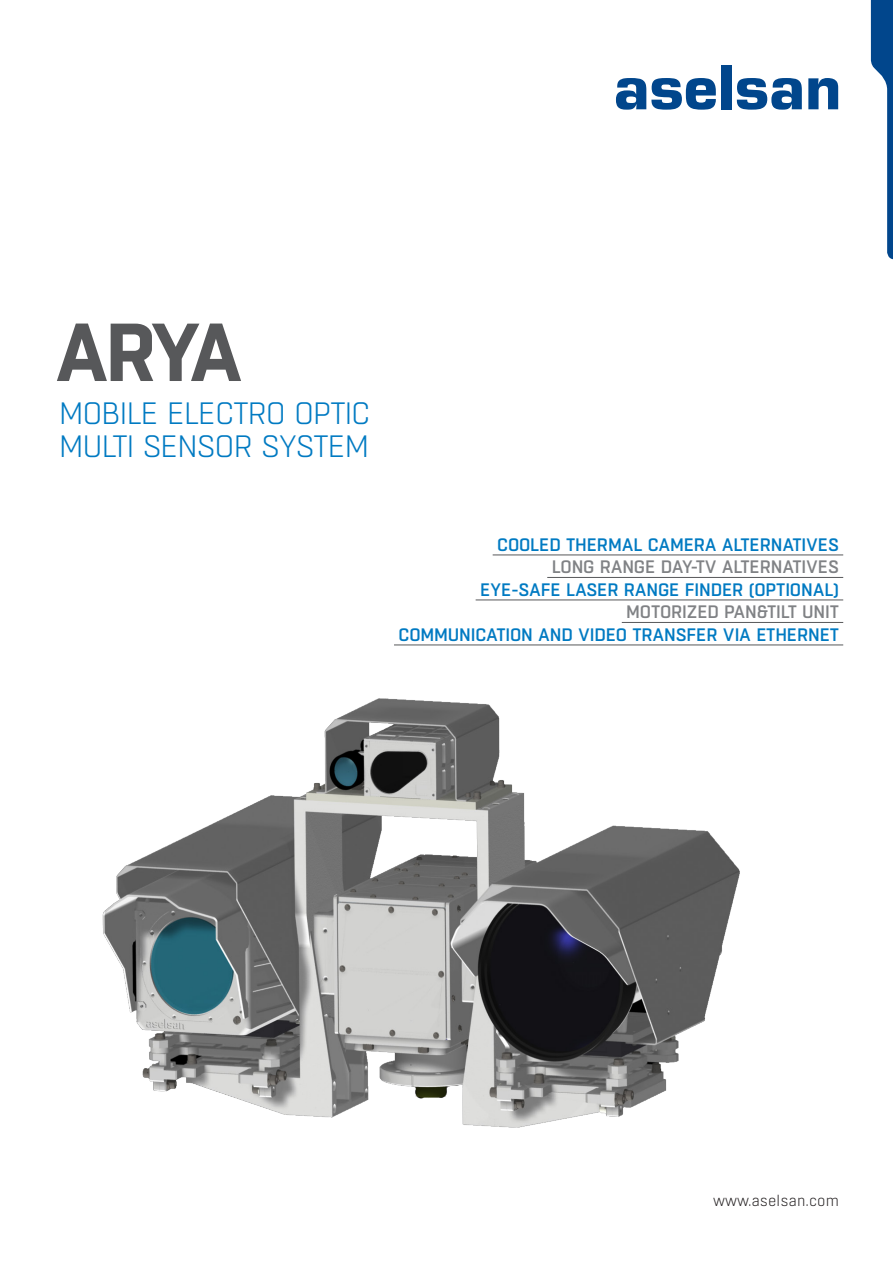
<style>
.page{position:relative;width:893px;height:1263px;background:#fff}
.page>*{position:absolute;margin:0;border:0;box-sizing:border-box;transform-origin:0 0}
.t1{font:700 81.9px "Boxed";color:#57585a}
.t2{font:300 30.9px "Boxed";letter-spacing:-.04em;color:#007ac2}
.t3{font:500 18px "Boxed";letter-spacing:-.01em;color:#007ac2}
.t4{font:500 18px "Boxed";letter-spacing:-.01em;color:#808285}
.t5{font:300 15px "Boxed";color:#231f20}
</style>
<div class="page">
<svg style="left:616px;top:78px;width:100px;height:32px"></svg>
<div style="left:721px;top:65px;width:10px;height:44px;background:#01468c"></div>
<svg style="left:737px;top:78px;width:65px;height:32px"></svg>
<svg style="left:808px;top:78px;width:30px;height:31px"></svg>
<svg style="left:871px;top:0;width:22px;height:259px"></svg>
<hr style="left:493px;top:555px;width:350px;height:1px;background:#57585a">
<hr style="left:547px;top:577px;width:296px;height:1px;background:#57585a">
<hr style="left:476px;top:600px;width:367px;height:1px;background:#57585a">
<hr style="left:622px;top:622px;width:221px;height:1px;background:#57585a">
<hr style="left:394px;top:645px;width:449px;height:1px;background:#57585a">
<img style="left:102px;top:698px;width:638px;height:430px">
<p class="t1" style="left:55px;top:297px;width:190px">ARYA</p>
<p class="t2" style="left:59px;top:394px;width:314px">MOBILE ELECTRO OPTIC</p>
<p class="t2" style="left:59px;top:427px;width:312px">MULTI SENSOR SYSTEM</p>
<p class="t3" style="left:497px;top:533px;width:343px">COOLED THERMAL CAMERA ALTERNATIVES</p>
<p class="t4" style="left:552px;top:555px;width:289px">LONG RANGE DAY-TV ALTERNATIVES</p>
<p class="t3" style="left:480px;top:578px;width:360px">EYE-SAFE LASER RANGE FINDER (OPTIONAL)</p>
<p class="t4" style="left:626px;top:600px;width:214px">MOTORIZED PAN&amp;TILT UNIT</p>
<p class="t3" style="left:398px;top:623px;width:442px">COMMUNICATION AND VIDEO TRANSFER VIA ETHERNET</p>
<p class="t5" style="left:713px;top:1191px;width:127px">www.aselsan.com</p>
</div>
